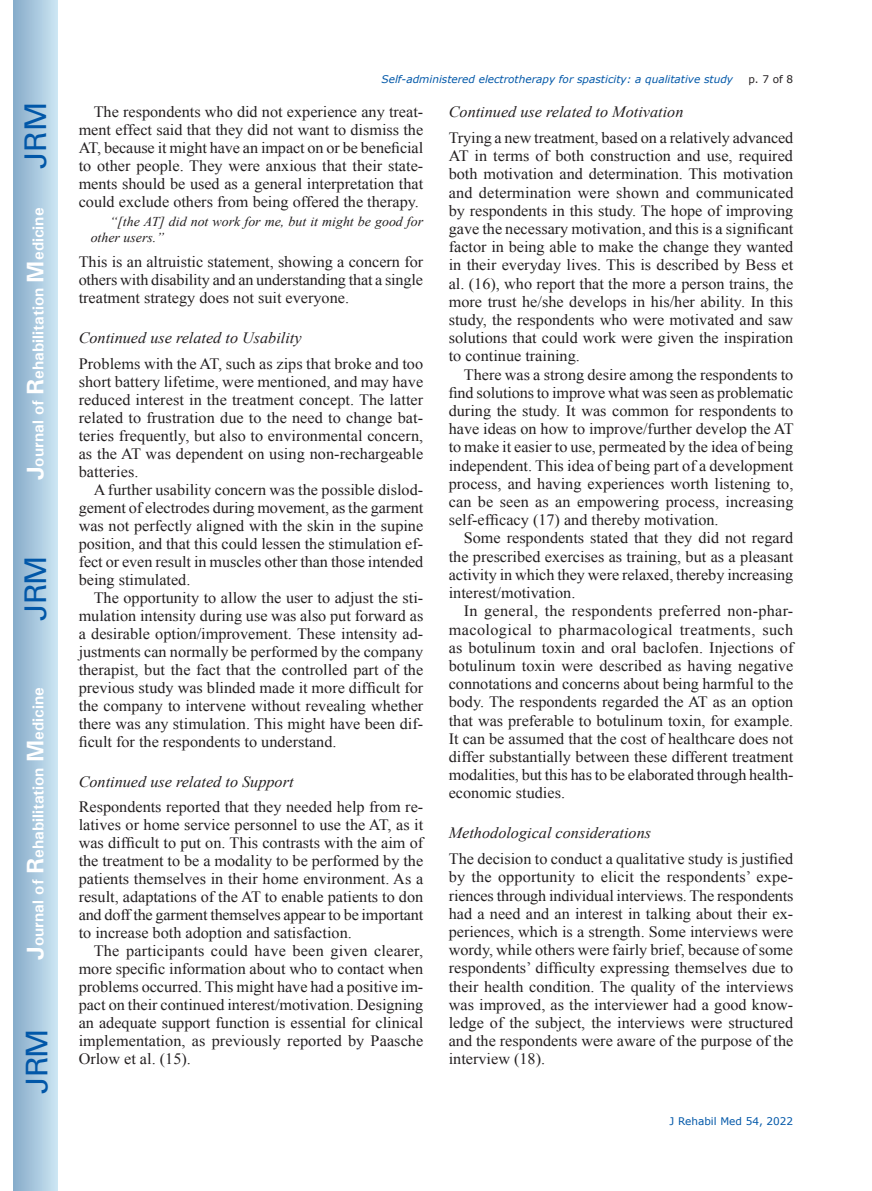
<style>
.page{position:relative;width:872px;height:1191px;background:#fff}
.page>*{position:absolute;margin:0;border:0;box-sizing:border-box;transform-origin:0 0}
.t1{font:30px "Univers";letter-spacing:-.03em;color:#0157a8}
.t2{font:15.75px/18.1px "Times New Roman";color:#231f20;text-align:justify}
.t3{font:italic 15.75px "Times New Roman";color:#231f20}
.t4{font:700 15.75px "Univers";color:#fff}
.t5{font:italic 13.5px/15.8px "Times New Roman";color:#231f20}
.t6{font:italic 10.5px "Verdana";color:#0157a8}
.t7{font:10.5px "Verdana";color:#0157a8}
.t8{font:10.5px "Verdana";color:#231f20}
.s1{font-size:24px}
</style>
<div class="page">
<div style="left:14px;top:0;width:43px;height:1191px;background:linear-gradient(to right,#88acca,#cbe5f2)"></div>
<h1 class="t1" style="left:18px;top:169px;width:68px;rotate:-90deg">JRM</h1>
<p class="t4" style="left:28px;top:480px;width:274px;rotate:-90deg"><span class="s1">J</span>ournal of <span class="s1">R</span>ehabilitation <span class="s1">M</span>edicine</p>
<h1 class="t1" style="left:18px;top:620px;width:67px;rotate:-90deg">JRM</h1>
<p class="t4" style="left:28px;top:959px;width:274px;rotate:-90deg"><span class="s1">J</span>ournal of <span class="s1">R</span>ehabilitation <span class="s1">M</span>edicine</p>
<h1 class="t1" style="left:19px;top:1093px;width:67px;rotate:-90deg">JRM</h1>
<p class="t6" style="left:381px;top:72px;width:353px">Self-administered electrotherapy for spasticity: a qualitative study</p>
<p class="t8" style="left:748px;top:72px;width:46px">p. 7 of 8</p>
<p class="t2" style="left:79px;top:103px;width:346px;text-indent:15px">The respondents who did not experience any treat&shy;ment effect said that they did not want to dismiss the AT, because it might have an impact on or be beneficial to other people. They were anxious that their state&shy;ments should be used as a general interpretation that could exclude others from being offered the therapy.</p>
<p class="t5" style="left:91px;top:213px;width:334px;text-indent:19px">“[the AT] did not work for me, but it might be good for other users.”</p>
<p class="t2" style="left:79px;top:253px;width:346px">This is an altruistic statement, showing a concern for others with disability and an understanding that a single treatment strategy does not suit everyone.</p>
<p class="t3" style="left:79px;top:327px;width:224px">Continued use related to Usability</p>
<p class="t2" style="left:79px;top:354px;width:346px">Problems with the AT, such as zips that broke and too short battery lifetime, were mentioned, and may have reduced interest in the treatment concept. The latter related to frustration due to the need to change bat&shy;teries frequently, but also to environmental concern, as the AT was dependent on using non-rechargeable batteries.</p>
<p class="t2" style="left:79px;top:480px;width:346px;text-indent:15px">A further usability concern was the possible dislod&shy;gement of electrodes during movement, as the garment was not perfectly aligned with the skin in the supine position, and that this could lessen the stimulation ef&shy;fect or even result in muscles other than those intended being stimulated.</p>
<p class="t2" style="left:79px;top:588px;width:346px;text-indent:15px">The opportunity to allow the user to adjust the sti&shy;mulation intensity during use was also put forward as a desirable option/improvement. These intensity ad&shy;justments can normally be performed by the company therapist, but the fact that the controlled part of the previous study was blinded made it more difficult for the company to intervene without revealing whether there was any stimulation. This might have been dif&shy;ficult for the respondents to understand.</p>
<p class="t3" style="left:79px;top:770px;width:216px">Continued use related to Support</p>
<p class="t2" style="left:79px;top:798px;width:346px">Respondents reported that they needed help from re&shy;latives or home service personnel to use the AT, as it was difficult to put on. This contrasts with the aim of the treatment to be a modality to be performed by the patients themselves in their home environment. As a result, adaptations of the AT to enable patients to don and doff the garment themselves appear to be important to increase both adoption and satisfaction.</p>
<p class="t2" style="left:79px;top:942px;width:346px;text-indent:15px">The participants could have been given clearer, more specific information about who to contact when problems occurred. This might have had a positive im&shy;pact on their continued interest/motivation. Designing an adequate support function is essential for clinical implementation, as previously reported by Paasche Orlow et al. (15).</p>
<p class="t3" style="left:449px;top:101px;width:236px">Continued use related to Motivation</p>
<p class="t2" style="left:449px;top:128px;width:346px">Trying a new treatment, based on a relatively advanced AT in terms of both construction and use, required both motivation and determination. This motivation and determination were shown and communicated by respondents in this study. The hope of improving gave the necessary motivation, and this is a significant factor in being able to make the change they wanted in their everyday lives. This is described by Bess et al. (16), who report that the more a person trains, the more trust he/she develops in his/her ability. In this study, the respondents who were motivated and saw solutions that could work were given the inspiration to continue training.</p>
<p class="t2" style="left:449px;top:365px;width:346px;text-indent:15px">There was a strong desire among the respondents to find solutions to improve what was seen as problematic during the study. It was common for respondents to have ideas on how to improve/further develop the AT to make it easier to use, permeated by the idea of being independent. This idea of being part of a development process, and having experiences worth listening to, can be seen as an empowering process, increasing self-efficacy (17) and thereby motivation.</p>
<p class="t2" style="left:449px;top:529px;width:346px;text-indent:15px">Some respondents stated that they did not regard the prescribed exercises as training, but as a pleasant activity in which they were relaxed, thereby increasing interest/motivation.</p>
<p class="t2" style="left:449px;top:601px;width:346px;text-indent:15px">In general, the respondents preferred non-phar&shy;macological to pharmacological treatments, such as botulinum toxin and oral baclofen. Injections of botulinum toxin were described as having negative connotations and concerns about being harmful to the body. The respondents regarded the AT as an option that was preferable to botulinum toxin, for example.<br>It can be assumed that the cost of healthcare does not differ substantially between these different treatment modalities, but this has to be elaborated through health&shy;economic studies.</p>
<p class="t3" style="left:449px;top:822px;width:204px">Methodological considerations</p>
<p class="t2" style="left:449px;top:849px;width:346px">The decision to conduct a qualitative study is justified by the opportunity to elicit the respondents’ expe&shy;riences through individual interviews. The respondents had a need and an interest in talking about their ex&shy;periences, which is a strength. Some interviews were wordy, while others were fairly brief, because of some respondents’ difficulty expressing themselves due to their health condition. The quality of the interviews was improved, as the interviewer had a good know&shy;ledge of the subject, the interviews were structured and the respondents were aware of the purpose of the interview (18).</p>
<p class="t7" style="left:669px;top:1114px;width:125px">J Rehabil Med 54, 2022</p>
</div>
